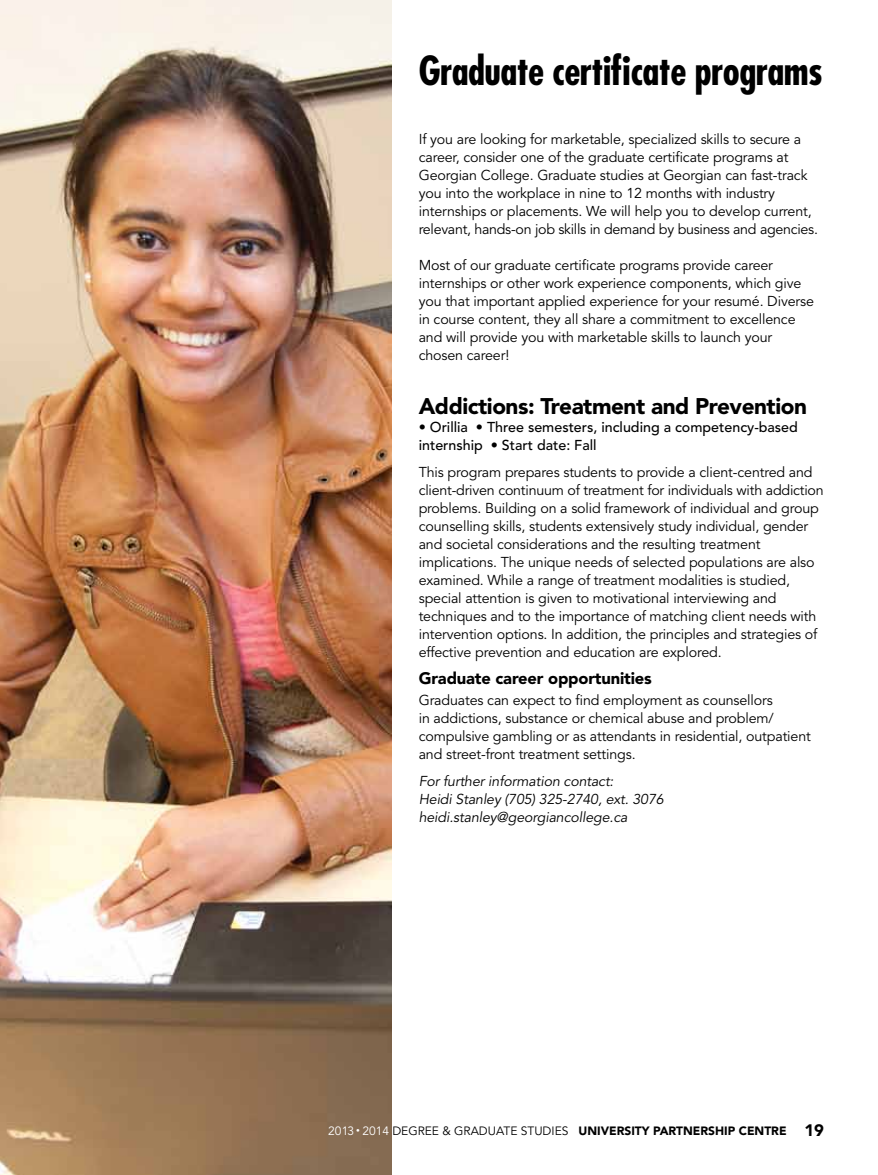
<style>
.page{position:relative;width:878px;height:1175px;background:#fff}
.page>*{position:absolute;margin:0;border:0;box-sizing:border-box;transform-origin:0 0}
.t1{font:700 condensed 39px "Futura";letter-spacing:-.015em;color:#000}
.t2{font:900 22.5px "Avenir";letter-spacing:-.02em;color:#000}
.t3{font:900 16.5px "Avenir";letter-spacing:-.01em;color:#000}
.t4{font:14.25px/18px "Avenir";letter-spacing:-.01em;color:#000}
.t5{font:italic 14.25px/18px "Avenir";letter-spacing:-.01em;color:#000}
.t6{font:500 14.25px/18px "Avenir";color:#000}
.t7{font:900 12px "Avenir";color:#000}
.s1{font-weight:400;color:#fff}
.s2{font-weight:400;font-size:7.5px;color:#fff}
.s3{font-weight:400}
.s4{font-size:16.5px}
</style>
<div class="page">
<img style="left:0;top:0;width:391px;height:1174px">
<h1 class="t1" style="left:418px;top:45px;width:405px">Graduate certificate programs</h1>
<p class="t4" style="left:418px;top:130px;width:401px">If you are looking for marketable, specialized skills to secure a career, consider one of the graduate certificate programs at Georgian College. Graduate studies at Georgian can fast-track you into the workplace in nine to 12 months with industry internships or placements. We will help you to develop current, relevant, hands-on job skills in demand by business and agencies.</p>
<p class="t4" style="left:418px;top:256px;width:397px">Most of our graduate certificate programs provide career internships or other work experience components, which give you that important applied experience for your resumé. Diverse in course content, they all share a commitment to excellence and will provide you with marketable skills to launch your chosen career!</p>
<h2 class="t2" style="left:418px;top:392px;width:389px">Addictions: Treatment and Prevention</h2>
<p class="t6" style="left:418px;top:418px;width:380px">• Orillia • Three semesters, including a competency-based internship • Start date: Fall</p>
<p class="t4" style="left:418px;top:463px;width:406px">This program prepares students to provide a client-centred and client-driven continuum of treatment for individuals with addiction problems. Building on a solid framework of individual and group counselling skills, students extensively study individual, gender and societal considerations and the resulting treatment implications. The unique needs of selected populations are also examined. While a range of treatment modalities is studied, special attention is given to motivational interviewing and techniques and to the importance of matching client needs with intervention options. In addition, the principles and strategies of effective prevention and education are explored.</p>
<p class="t3" style="left:418px;top:668px;width:235px">Graduate career opportunities</p>
<p class="t4" style="left:419px;top:691px;width:393px">Graduates can expect to find employment as counsellors<br>in addictions, substance or chemical abuse and problem/ compulsive gambling or as attendants in residential, outpatient and street-front treatment settings.</p>
<p class="t5" style="left:419px;top:772px;width:246px">For further information contact:<br>Heidi Stanley (705) 325-2740, ext. 3076 heidi.stanley@georgiancollege.ca</p>
<p class="t7" style="left:328px;top:1123px;width:497px"><span class="s1">2013</span> <span class="s2">•</span> <span class="s1">2014</span> <span class="s3">DEGREE &amp; GRADUATE STUDIES</span> UNIVERSITY PARTNERSHIP CENTRE <span class="s4">19</span></p>
</div>
